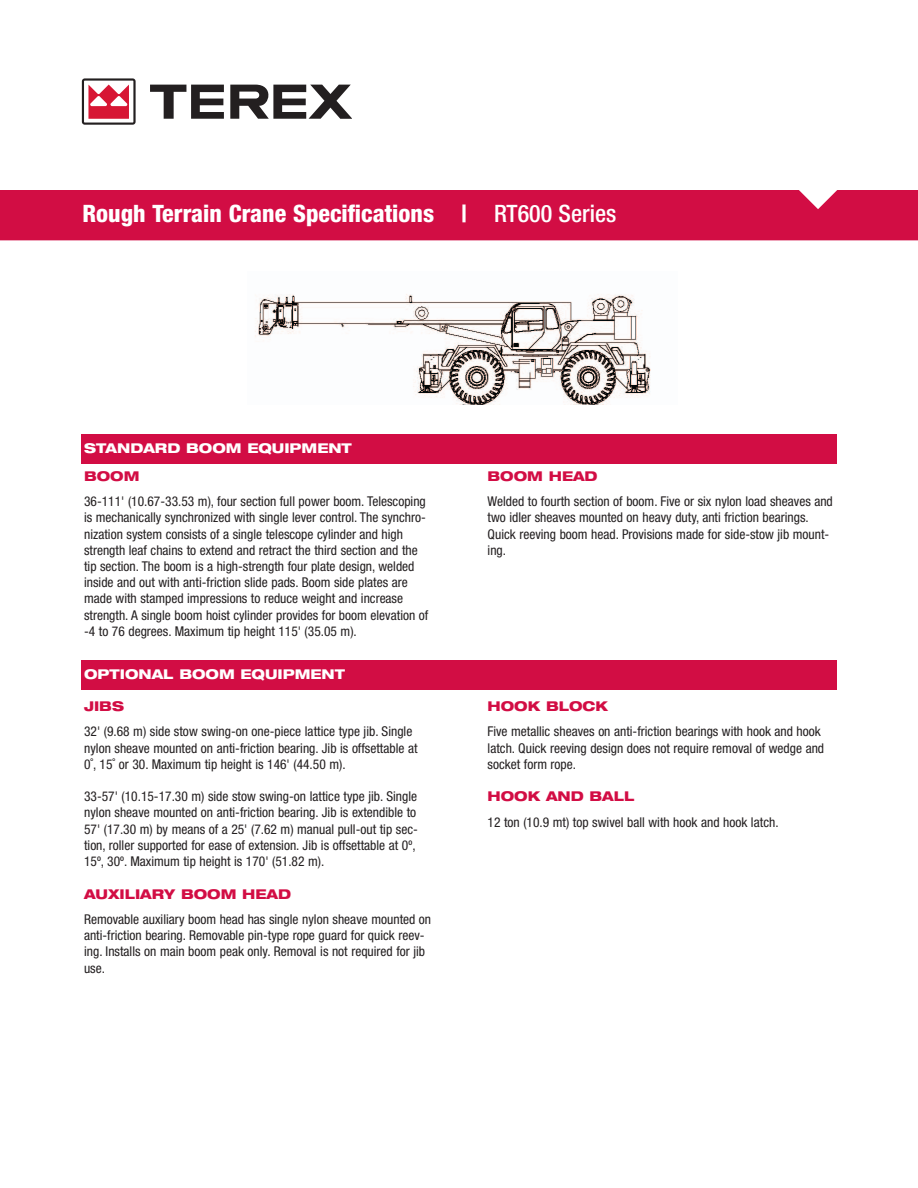
<style>
.page{position:relative;width:918px;height:1188px;background:#fff}
.page>*{position:absolute;margin:0;border:0;box-sizing:border-box;transform-origin:0 0}
.t1{font:800 condensed 24px "Helvetica Neue";color:#fff}
.t2{font:condensed 13.5px/16.2px "Helvetica Neue";color:#231f20}
.t3{font:800 expanded 13.5px "Helvetica Neue";color:#d20d44}
.t4{font:800 expanded 13.5px "Helvetica Neue";color:#fff}
.s1{font-weight:500}
</style>
<div class="page">
<svg style="left:82px;top:78px;width:54px;height:47px"></svg>
<svg style="left:150px;top:85px;width:74px;height:34px"></svg>
<svg style="left:230px;top:85px;width:122px;height:34px"></svg>
<div style="left:0;top:190px;width:918px;height:50px;background:#d20d44"></div>
<svg style="left:799px;top:190px;width:38px;height:19px"></svg>
<img style="left:255px;top:294px;width:396px;height:110px">
<div style="left:81px;top:435px;width:756px;height:29px;background:#d20d44"></div>
<div style="left:81px;top:660px;width:756px;height:30px;background:#d20d44"></div>
<h1 class="t1" style="left:82px;top:205px;width:535px">Rough Terrain Crane Specifications | <span class="s1">RT600 Series</span></h1>
<p class="t4" style="left:84px;top:443px;width:269px">STANDARD BOOM EQUIPMENT</p>
<p class="t3" style="left:84px;top:471px;width:57px">BOOM</p>
<p class="t2" style="left:84px;top:495px;width:346px">36-111' (10.67-33.53 m), four section full power boom. Telescoping is mechanically synchronized with single lever control. The synchro&shy;nization system consists of a single telescope cylinder and high strength leaf chains to extend and retract the third section and the tip section. The boom is a high-strength four plate design, welded inside and out with anti-friction slide pads. Boom side plates are made with stamped impressions to reduce weight and increase strength. A single boom hoist cylinder provides for boom elevation of -4 to 76 degrees. Maximum tip height 115' (35.05 m).</p>
<p class="t4" style="left:84px;top:669px;width:263px">OPTIONAL BOOM EQUIPMENT</p>
<p class="t3" style="left:84px;top:701px;width:41px">JIBS</p>
<p class="t2" style="left:84px;top:725px;width:335px">32' (9.68 m) side stow swing-on one-piece lattice type jib. Single nylon sheave mounted on anti-friction bearing. Jib is offsettable at<br>0˚, 15˚ or 30. Maximum tip height is 146' (44.50 m).</p>
<p class="t2" style="left:84px;top:789px;width:335px">33-57' (10.15-17.30 m) side stow swing-on lattice type jib. Single nylon sheave mounted on anti-friction bearing. Jib is extendible to 57' (17.30 m) by means of a 25' (7.62 m) manual pull-out tip sec&shy;tion, roller supported for ease of extension. Jib is offsettable at 0º, 15º, 30º. Maximum tip height is 170' (51.82 m).</p>
<p class="t3" style="left:84px;top:888px;width:208px">AUXILIARY BOOM HEAD</p>
<p class="t2" style="left:84px;top:912px;width:349px">Removable auxiliary boom head has single nylon sheave mounted on anti-friction bearing. Removable pin-type rope guard for quick reev&shy;ing. Installs on main boom peak only. Removal is not required for jib use.</p>
<p class="t3" style="left:488px;top:471px;width:112px">BOOM HEAD</p>
<p class="t2" style="left:488px;top:495px;width:347px">Welded to fourth section of boom. Five or six nylon load sheaves and two idler sheaves mounted on heavy duty, anti friction bearings.<br>Quick reeving boom head. Provisions made for side-stow jib mount&shy;ing.</p>
<p class="t3" style="left:488px;top:701px;width:122px">HOOK BLOCK</p>
<p class="t2" style="left:488px;top:725px;width:338px">Five metallic sheaves on anti-friction bearings with hook and hook latch. Quick reeving design does not require removal of wedge and socket form rope.</p>
<p class="t3" style="left:488px;top:791px;width:148px">HOOK AND BALL</p>
<p class="t2" style="left:488px;top:815px;width:293px">12 ton (10.9 mt) top swivel ball with hook and hook latch.</p>
</div>
